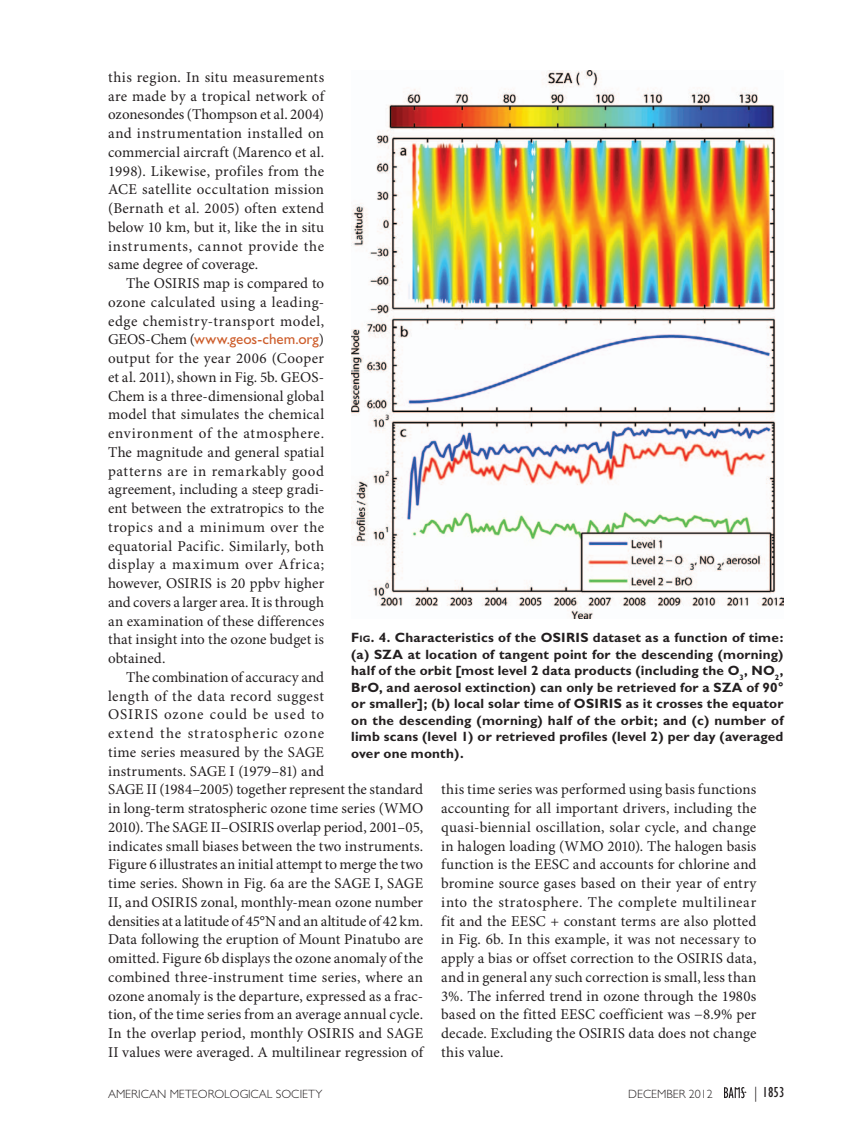
<style>
.page{position:relative;width:851px;height:1134px;background:#fff}
.page>*{position:absolute;margin:0;border:0;box-sizing:border-box;transform-origin:0 0}
.t1{font:15px/18.8px "Minion Pro";letter-spacing:.01em;color:#231f20;text-align:justify}
.t2{font:15px "Gill Sans";color:#cd5d2b}
.t3{font:condensed 15px "Gill Sans";color:#231f20}
.t4{font:700 13.5px/16.5px "Gill Sans";letter-spacing:.015em;color:#231f20;text-align:justify}
.t5{font:300 12px "Gill Sans";color:#231f20}
.s1{font-family:"Minion Pro";color:#231f20}
.s2{font-style:inherit}
.s3{font-size:9.45px}
.s4{font-weight:300;font-stretch:normal}
</style>
<div class="page">
<img style="left:351px;top:70px;width:432px;height:548px">
<svg style="left:724px;top:1087px;width:22px;height:11px"></svg>
<p class="t1" style="left:108px;top:68px;width:218px">this region. In situ measurements are made by a tropical network of ozonesondes (Thompson et al. 2004) and instrumentation installed on commercial aircraft (Marenco et al.<br>1998). Likewise, profiles from the ACE satellite occultation mission (Bernath et al. 2005) often extend below 10 km, but it, like the in situ instruments, cannot provide the same degree of coverage.</p>
<p class="t1" style="left:108px;top:274px;width:218px;text-indent:18px">The OSIRIS map is compared to ozone calculated using a leading&shy;edge chemistry-transport model,</p>
<p class="t2" style="left:108px;top:331px;width:217px"><span class="s1">GEOS-Chem (</span>www.geos-chem.org<span class="s1">)</span></p>
<p class="t1" style="left:108px;top:349px;width:218px">output for the year 2006 (Cooper et al. 2011), shown in Fig. 5b. GEOS-Chem is a three-dimensional global model that simulates the chemical environment of the atmosphere.<br>The magnitude and general spatial patterns are in remarkably good agreement, including a steep gradi&shy;ent between the extratropics to the tropics and a minimum over the equatorial Pacific. Similarly, both display a maximum over Africa; however, OSIRIS is 20 ppbv higher and covers a larger area. It is through an examination of these differences that insight into the ozone budget is obtained.</p>
<p class="t1" style="left:108px;top:668px;width:317px;text-align:left;text-indent:18px">The combination of accuracy and<br>length of the data record suggest<br>OSIRIS ozone could be used to<br>extend the stratospheric ozone<br>time series measured by the SAGE<br>instruments. SAGE I (1979–81) and<br>SAGE II (1984–2005) together represent the standard in long-term stratospheric ozone time series (WMO 2010). The SAGE II–OSIRIS overlap period, 2001–05, indicates small biases between the two instruments.<br>Figure 6 illustrates an initial attempt to merge the two time series. Shown in Fig. 6a are the SAGE I, SAGE II, and OSIRIS zonal, monthly-mean ozone number densities at a latitude of 45°N and an altitude of 42 km.<br>Data following the eruption of Mount Pinatubo are omitted. Figure 6b displays the ozone anomaly of the combined three-instrument time series, where an ozone anomaly is the departure, expressed as a frac&shy;tion, of the time series from an average annual cycle.<br>In the overlap period, monthly OSIRIS and SAGE II values were averaged. A multilinear regression of</p>
<p class="t4" style="left:351px;top:629px;width:434px"><span class="s2">F</span><span class="s3">ig</span><span class="s2">.</span> 4. Characteristics of the OSIRIS dataset as a function of time: (a) SZA at location of tangent point for the descending (morning) half of the orbit [most level 2 data products (including the O<sub>3</sub>, NO<sub>2</sub>, BrO, and aerosol extinction) can only be retrieved for a SZA of 90° or smaller]; (b) local solar time of OSIRIS as it crosses the equator on the descending (morning) half of the orbit; and (c) number of limb scans (level 1) or retrieved profiles (level 2) per day (averaged over one month).</p>
<p class="t1" style="left:441px;top:781px;width:317px">this time series was performed using basis functions accounting for all important drivers, including the quasi-biennial oscillation, solar cycle, and change in halogen loading (WMO 2010). The halogen basis function is the EESC and accounts for chlorine and bromine source gases based on their year of entry into the stratosphere. The complete multilinear fit and the EESC + constant terms are also plotted in Fig. 6b. In this example, it was not necessary to apply a bias or offset correction to the OSIRIS data, and in general any such correction is small, less than 3%. The inferred trend in ozone through the 1980s based on the fitted EESC coefficient was −8.9% per decade. Excluding the OSIRIS data does not change this value.</p>
<p class="t5" style="left:108px;top:1087px;width:17px">AMER</p>
<p class="t5" style="left:138px;top:1087px;width:186px">ICAN METEOROLOGICAL SOCIETY</p>
<p class="t5" style="left:628px;top:1087px;width:86px">DECEMBER 2012</p>
<p class="t3" style="left:754px;top:1084px;width:32px"><span class="s4">|</span> 1853</p>
</div>
